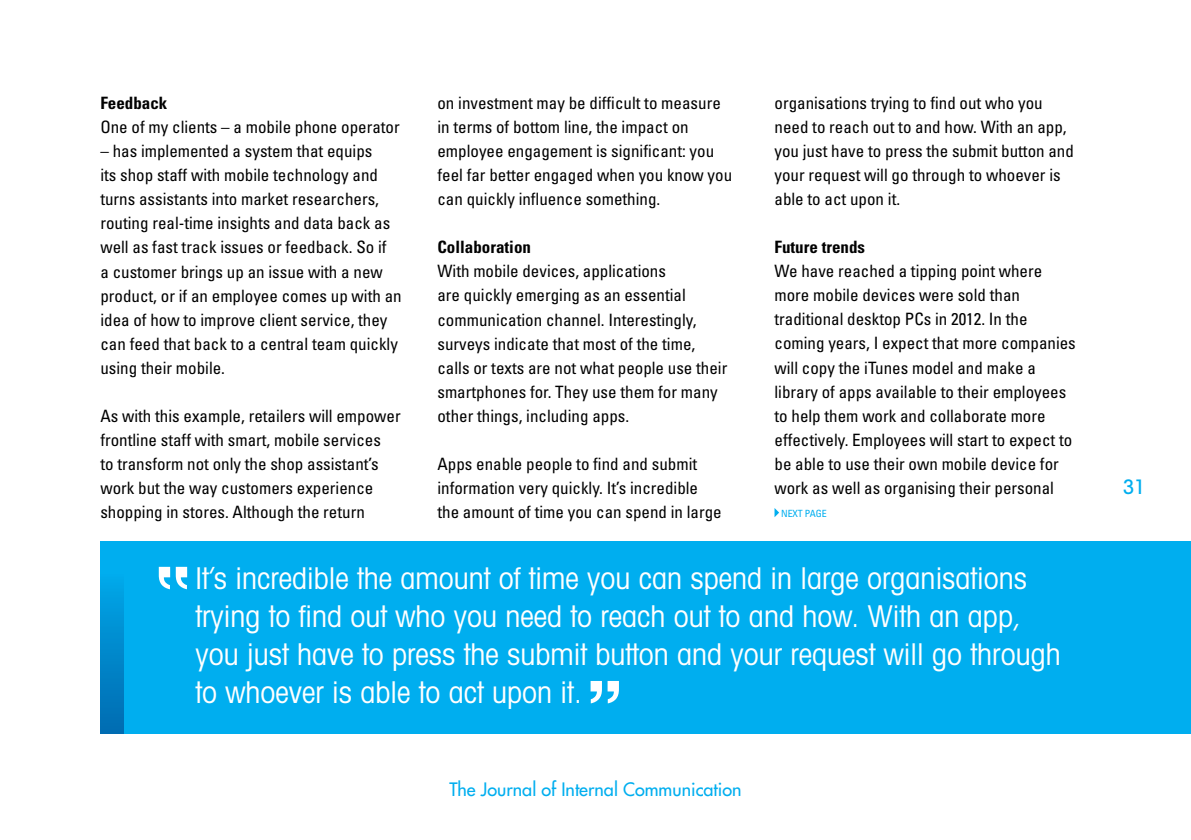
<style>
.page{position:relative;width:1191px;height:840px;background:#fff}
.page>*{position:absolute;margin:0;border:0;box-sizing:border-box;transform-origin:0 0}
.t1{font:condensed 30px/38px "Avant Garde";color:#fff}
.t2{font:500 condensed 20px "Avant Garde";color:#00aeef}
.t3{font:18px "Futura";color:#00aeef}
.t4{font:condensed 17px/24px "Univers";color:#000}
.t5{font:700 condensed 17px "Univers";color:#000}
.t6{font:condensed 10px "Univers";color:#00aeef}
</style>
<div class="page">
<div style="left:100px;top:541px;width:1091px;height:192px;background:#00aeef"></div>
<div style="left:100px;top:541px;width:23px;height:192px;background:linear-gradient(to bottom,#00b5f5,#006bb0)"></div>
<svg style="left:159px;top:566px;width:28px;height:23px"></svg>
<svg style="left:590px;top:681px;width:29px;height:22px"></svg>
<svg style="left:774px;top:508px;width:5px;height:9px"></svg>
<p class="t5" style="left:100px;top:93px;width:69px">Feedback</p>
<p class="t4" style="left:100px;top:115px;width:301px">One of my clients – a mobile phone operator</p>
<p class="t4" style="left:100px;top:139px;width:303px">– has implemented a system that equips<br>its shop staff with mobile technology and turns assistants into market researchers, routing real-time insights and data back as well as fast track issues or feedback. So if<br>a customer brings up an issue with a new product, or if an employee comes up with an idea of how to improve client service, they can feed that back to a central team quickly using their mobile.</p>
<p class="t4" style="left:100px;top:403px;width:302px">As with this example, retailers will empower frontline staff with smart, mobile services<br>to transform not only the shop assistant’s work but the way customers experience shopping in stores. Although the return</p>
<p class="t4" style="left:437px;top:91px;width:296px">on investment may be difficult to measure in terms of bottom line, the impact on employee engagement is significant: you feel far better engaged when you know you can quickly influence something.</p>
<p class="t5" style="left:437px;top:237px;width:95px">Collaboration</p>
<p class="t4" style="left:437px;top:259px;width:291px">With mobile devices, applications<br>are quickly emerging as an essential communication channel. Interestingly, surveys indicate that most of the time, calls or texts are not what people use their smartphones for. They use them for many other things, including apps.</p>
<p class="t4" style="left:437px;top:451px;width:286px">Apps enable people to find and submit information very quickly. It’s incredible the amount of time you can spend in large</p>
<p class="t4" style="left:774px;top:91px;width:301px">organisations trying to find out who you need to reach out to and how. With an app, you just have to press the submit button and your request will go through to whoever is able to act upon it.</p>
<p class="t5" style="left:774px;top:237px;width:92px">Future trends</p>
<p class="t4" style="left:774px;top:259px;width:303px">We have reached a tipping point where more mobile devices were sold than traditional desktop PCs in 2012. In the coming years, I expect that more companies will copy the iTunes model and make a library of apps available to their employees to help them work and collaborate more effectively. Employees will start to expect to be able to use their own mobile device for work as well as organising their personal</p>
<p class="t6" style="left:781px;top:507px;width:30px">nextpage</p>
<p class="t1" style="left:195px;top:558px;width:866px">It’s incredible the amount of time you can spend in large organisations trying to find out who you need to reach out to and how. With an app, you just have to press the submit button and your request will go through to whoever is able to act upon it.</p>
<p class="t3" style="left:449px;top:777px;width:294px">The Journal of Internal Communication</p>
<p class="t2" style="left:1123px;top:473px;width:24px">31</p>
</div>
